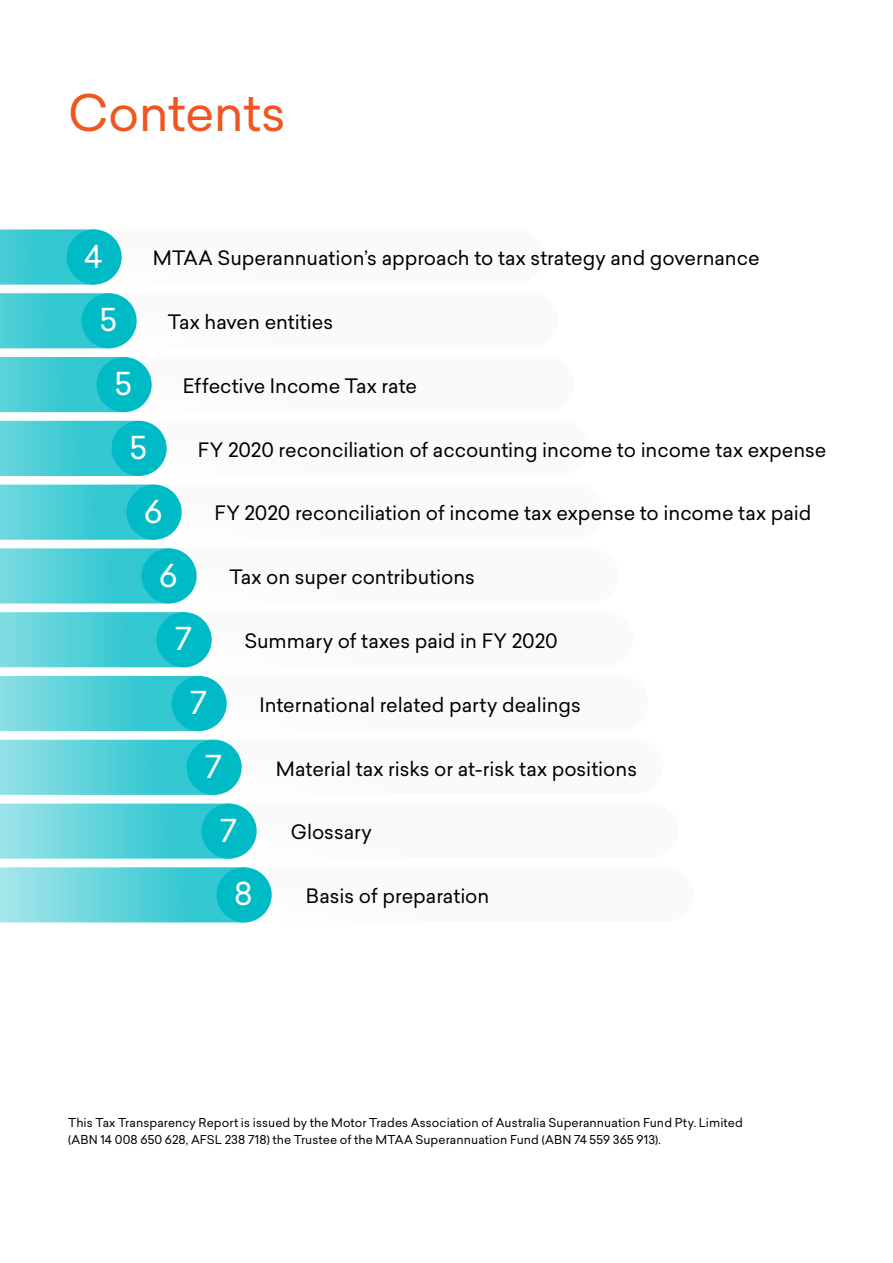
<style>
.page{position:relative;width:893px;height:1263px;background:#fff}
.page>*{position:absolute;margin:0;border:0;box-sizing:border-box;transform-origin:0 0}
.New_H1{font:49.5px "Sailec";letter-spacing:-.01em;color:#f05622}
.t1{font:30.9px "Sailec";color:#fff}
.body{font:19.5px "Sailec";letter-spacing:-.005em;color:#000}
.Pull_Out_White{font:12px/16.5px "Sailec";letter-spacing:.005em;color:#000}
</style>
<div class="page">
<div style="left:181px;top:867px;width:512px;height:55px;background:#fafafb;border-radius:28px"></div>
<svg style="left:0;top:867px;width:269px;height:55px;background:#67d5dc"></svg>
<div style="left:217px;top:867px;width:55px;height:55px;background:#00bac6;border-radius:50%"></div>
<div style="left:166px;top:803px;width:512px;height:55px;background:#fafafb;border-radius:28px"></div>
<svg style="left:0;top:803px;width:224px;height:56px;background:#62d4db"></svg>
<div style="left:202px;top:803px;width:55px;height:56px;background:#00bac6;border-radius:50%"></div>
<div style="left:151px;top:739px;width:512px;height:55px;background:#fafafb;border-radius:28px"></div>
<svg style="left:0;top:740px;width:239px;height:55px;background:#5ed3da"></svg>
<div style="left:187px;top:740px;width:55px;height:55px;background:#00bac6;border-radius:50%"></div>
<div style="left:136px;top:675px;width:512px;height:55px;background:#fafafb;border-radius:28px"></div>
<svg style="left:0;top:676px;width:221px;height:55px;background:#58d1d9"></svg>
<div style="left:172px;top:676px;width:55px;height:55px;background:#00bac6;border-radius:50%"></div>
<div style="left:121px;top:612px;width:512px;height:55px;background:#fafafb;border-radius:28px"></div>
<svg style="left:0;top:612px;width:209px;height:55px;background:#56d0d8"></svg>
<div style="left:157px;top:612px;width:55px;height:55px;background:#00bac6;border-radius:50%"></div>
<div style="left:106px;top:548px;width:512px;height:55px;background:#fafafb;border-radius:28px"></div>
<svg style="left:0;top:548px;width:194px;height:55px;background:#53d0d8"></svg>
<div style="left:142px;top:548px;width:55px;height:55px;background:#00bac6;border-radius:50%"></div>
<div style="left:91px;top:484px;width:512px;height:55px;background:#fafafb;border-radius:28px"></div>
<svg style="left:0;top:485px;width:179px;height:55px;background:#4fced7"></svg>
<div style="left:127px;top:485px;width:55px;height:55px;background:#00bac6;border-radius:50%"></div>
<div style="left:76px;top:420px;width:512px;height:55px;background:#fafafb;border-radius:28px"></div>
<svg style="left:0;top:421px;width:161px;height:55px;background:#48cdd5"></svg>
<div style="left:112px;top:421px;width:55px;height:55px;background:#00bac6;border-radius:50%"></div>
<div style="left:61px;top:356px;width:512px;height:56px;background:#fafafb;border-radius:28px"></div>
<svg style="left:0;top:357px;width:146px;height:55px;background:#45ccd4"></svg>
<div style="left:97px;top:357px;width:55px;height:55px;background:#00bac6;border-radius:50%"></div>
<div style="left:46px;top:293px;width:512px;height:55px;background:#fafafb;border-radius:28px"></div>
<svg style="left:0;top:293px;width:134px;height:55px;background:#45ccd4"></svg>
<div style="left:82px;top:293px;width:55px;height:55px;background:#00bac6;border-radius:50%"></div>
<div style="left:31px;top:229px;width:512px;height:55px;background:#fafafb;border-radius:28px"></div>
<svg style="left:0;top:229px;width:89px;height:56px;background:#3cc9d3"></svg>
<div style="left:67px;top:229px;width:55px;height:56px;background:#00bac6;border-radius:50%"></div>
<p class="New_H1" style="left:68px;top:79px;width:219px">Contents</p>
<p class="t1" style="left:84px;top:235px;width:20px">4</p>
<p class="body" style="left:153px;top:245px;width:608px">MTAA Superannuation’s approach to tax strategy and governance</p>
<p class="t1" style="left:100px;top:299px;width:19px">5</p>
<p class="body" style="left:168px;top:308px;width:167px">Tax haven entities</p>
<p class="t1" style="left:115px;top:362px;width:19px">5</p>
<p class="body" style="left:183px;top:372px;width:236px">Effective Income Tax rate</p>
<p class="t1" style="left:130px;top:426px;width:19px">5</p>
<p class="body" style="left:198px;top:436px;width:630px">FY 2020 reconciliation of accounting income to income tax expense</p>
<p class="t1" style="left:144px;top:490px;width:20px">6</p>
<p class="body" style="left:214px;top:500px;width:598px">FY 2020 reconciliation of income tax expense to income tax paid</p>
<p class="t1" style="left:159px;top:554px;width:20px">6</p>
<p class="body" style="left:229px;top:563px;width:247px">Tax on super contributions</p>
<p class="t1" style="left:175px;top:617px;width:18px">7</p>
<p class="body" style="left:244px;top:627px;width:315px">Summary of taxes paid in FY 2020</p>
<p class="t1" style="left:190px;top:681px;width:18px">7</p>
<p class="body" style="left:259px;top:691px;width:323px">International related party dealings</p>
<p class="t1" style="left:205px;top:745px;width:18px">7</p>
<p class="body" style="left:276px;top:755px;width:363px">Material tax risks or at-risk tax positions</p>
<p class="t1" style="left:220px;top:809px;width:18px">7</p>
<p class="body" style="left:291px;top:818px;width:82px">Glossary</p>
<p class="t1" style="left:234px;top:873px;width:20px">8</p>
<p class="body" style="left:306px;top:882px;width:185px">Basis of preparation</p>
<p class="Pull_Out_White" style="left:68px;top:1114px;width:676px">This Tax Transparency Report is issued by the Motor Trades Association of Australia Superannuation Fund Pty. Limited (ABN 14 008 650 628, AFSL 238 718) the Trustee of the MTAA Superannuation Fund (ABN 74 559 365 913).</p>
</div>
